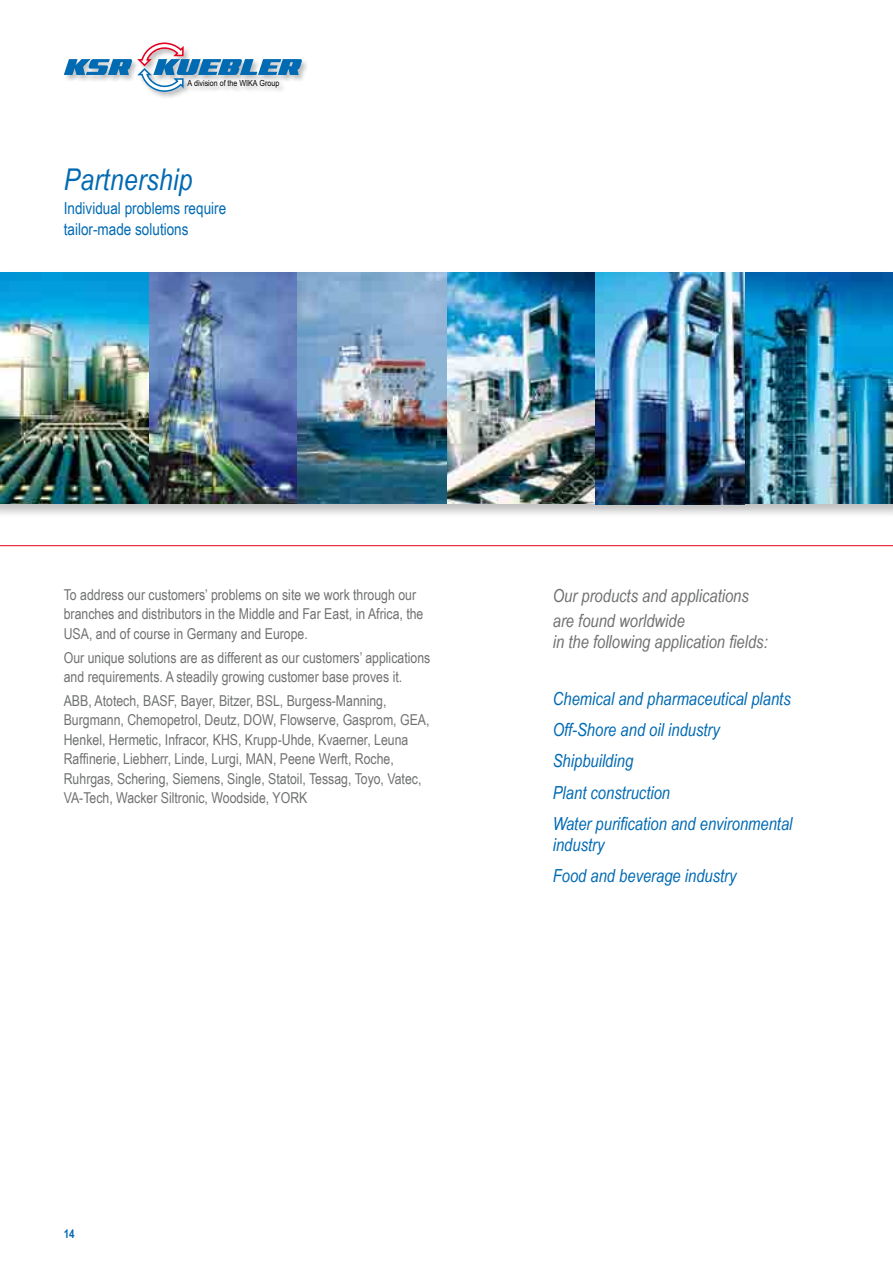
<style>
.page{position:relative;width:893px;height:1263px;background:#fff}
.page>*{position:absolute;margin:0;border:0;box-sizing:border-box;transform-origin:0 0}
.t1{font:italic 30px "Arial Narrow";letter-spacing:.01em;color:#006ab3}
.t2{font:italic 18px/31.2px "Arial Narrow";color:#006ab3}
.t3{font:italic 18px/25.2px "Arial Narrow";color:#707172}
.t4{font:16.5px/21px "Arial Narrow";color:#006ab3}
.t5{font:15px/19.5px "Arial Narrow";color:#707172}
.t6{font:700 12px "Arial Narrow";color:#006ab3}
.t7{font:8.4px "Arial Narrow";color:#000}
</style>
<div class="page">
<hr style="left:0;top:545px;width:893px;height:1px;background:#e20020">
<div style="left:63px;top:41px;width:246px;height:58px;background:#000;opacity:.25"></div>
<svg style="left:64px;top:43px;width:238px;height:49px"></svg>
<div style="left:0;top:270px;width:893px;height:247px;background:#000;opacity:.25"></div>
<img style="left:0;top:272px;width:891px;height:232px">
<hr style="left:891px;top:270px;width:2px;height:248px;background:#000;opacity:.25">
<p class="t7" style="left:187px;top:77px;width:94px">A division of the WIKA Group</p>
<h1 class="t1" style="left:64px;top:158px;width:130px">Partnership</h1>
<p class="t4" style="left:64px;top:197px;width:164px">Individual problems require tailor-made solutions</p>
<p class="t5" style="left:64px;top:584px;width:361px">To address our customers’ problems on site we work through our branches and distributors in the Middle and Far East, in Africa, the<br>USA, and of course in Germany and Europe.</p>
<p class="t5" style="left:64px;top:647px;width:368px">Our unique solutions are as different as our customers’ applications and requirements. A steadily growing customer base proves it.</p>
<p class="t5" style="left:64px;top:690px;width:367px">ABB, Atotech, BASF, Bayer, Bitzer, BSL, Burgess-Manning, Burgmann, Chemopetrol, Deutz, DOW, Flowserve, Gasprom, GEA, Henkel, Hermetic, Infracor, KHS, Krupp-Uhde, Kvaerner, Leuna Raffinerie, Liebherr, Linde, Lurgi, MAN, Peene Werft, Roche, Ruhrgas, Schering, Siemens, Single, Statoil, Tessag, Toyo, Vatec, VA-Tech, Wacker Siltronic, Woodside, YORK</p>
<p class="t3" style="left:553px;top:583px;width:198px">Our products and applications are found worldwide</p>
<p class="t3" style="left:553px;top:629px;width:216px">in the following application fields:</p>
<p class="t2" style="left:553px;top:682px;width:241px">Chemical and pharmaceutical plants<br>Off-Shore and oil industry<br>Shipbuilding<br>Plant construction<br>Water purification and environmental</p>
<p class="t2" style="left:553px;top:828px;width:185px">industry<br>Food and beverage industry</p>
<p class="t6" style="left:64px;top:1226px;width:12px">14</p>
</div>
